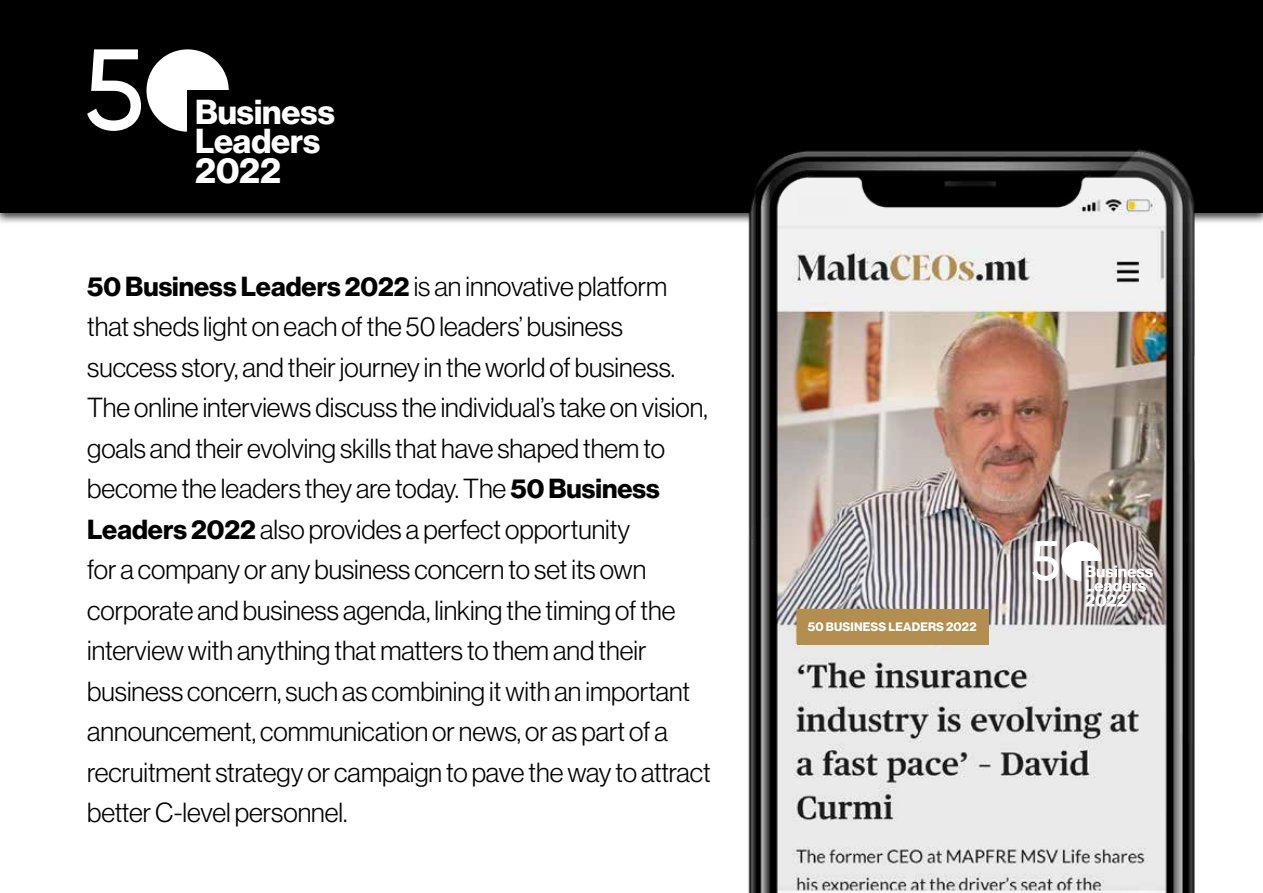
<style>
.page{position:relative;width:1263px;height:893px;background:#fff}
.page>*{position:absolute;margin:0;border:0;box-sizing:border-box;transform-origin:0 0}
.t1{font:35.85px "N Haas Grotesk DS Pro 75 Bd";color:#fff}
.t2{font:33.9px/29.1px "N Haas Grotesk DS Pro 75 Bd";color:#fff}
.t3{font:27px/40.5px "N Haas Grotesk DS Pro 45 Lt";color:#000}
.t4{font:12px "N Haas Grotesk DS Pro 75 Bd";letter-spacing:.015em;color:#fff}
.s1{font-family:"N Haas Grotesk DS Pro 75 Bd"}
</style>
<div class="page">
<div style="left:0;top:0;width:1263px;height:225px;background:#000;opacity:.75"></div>
<div style="left:0;top:0;width:1263px;height:213px;background:#000"></div>
<div style="left:146px;top:49px;width:83px;height:83px;background:#fff;border-radius:50%"></div>
<svg style="left:87px;top:49px;width:54px;height:82px"></svg>
<div style="left:188px;top:90px;width:57px;height:66px;background:#000"></div>
<img style="left:504px;top:149px;width:759px;height:744px">
<svg style="left:1032px;top:541px;width:121px;height:66px"></svg>
<div style="left:797px;top:609px;width:192px;height:35px;background:#b28e50"></div>
<div style="left:798px;top:194px;width:51px;height:22px;background:#f0f0f0"></div>
<p class="t2" style="left:195px;top:98px;width:141px">Business<br>Leaders</p>
<h1 class="t1" style="left:195px;top:150px;width:88px">2022</h1>
<p class="t3" style="left:87px;top:266px;width:625px"><span class="s1">50 Business Leaders 2022</span> is an innovative platform that sheds light on each of the 50 leaders’ business success story, and their journey in the world of business.<br>The online interviews discuss the individual’s take on vision, goals and their evolving skills that have shaped them to become the leaders they are today. The <span class="s1">50 Business Leaders 2022</span> also provides a perfect opportunity<br>for a company or any business concern to set its own corporate and business agenda, linking the timing of the interview with anything that matters to them and their business concern, such as combining it with an important announcement, communication or news, or as part of a recruitment strategy or campaign to pave the way to attract better C-level personnel.</p>
<p class="t4" style="left:808px;top:620px;width:170px">50 BUSINESS LEADERS 2022</p>
</div>
